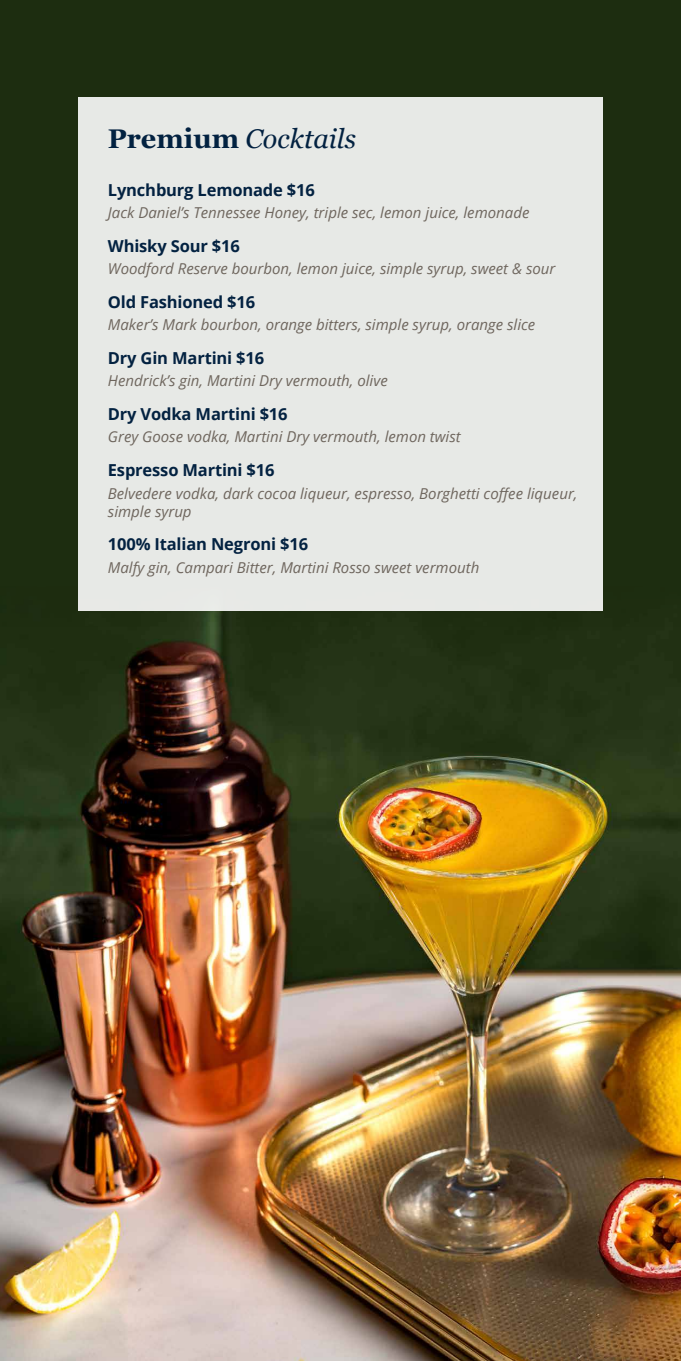
<style>
.page{position:relative;width:681px;height:1361px;background:#fff}
.page>*{position:absolute;margin:0;border:0;box-sizing:border-box;transform-origin:0 0}
.t1{font:italic 27px "Georgia";color:#002147}
.t2{font:700 16.5px "Open Sans";letter-spacing:-.01em;color:#002147}
.t3{font:italic 15px/18px "Open Sans";color:#786d67}
.s1{font-weight:700;font-style:normal}
</style>
<div class="page">
<img style="left:0;top:629px;width:680px;height:732px">
<div style="left:0;top:0;width:680px;height:629px;background:#1d2d10"></div>
<div style="left:78px;top:98px;width:524px;height:513px;background:#e7e9e6"></div>
<h1 class="t1" style="left:108px;top:119px;width:250px"><span class="s1">Premium</span> Cocktails</h1>
<p class="t2" style="left:108px;top:178px;width:208px">Lynchburg Lemonade $16</p>
<p class="t3" style="left:108px;top:203px;width:423px">Jack Daniel’s Tennessee Honey, triple sec, lemon juice, lemonade</p>
<p class="t2" style="left:108px;top:234px;width:133px">Whisky Sour $16</p>
<p class="t3" style="left:108px;top:259px;width:449px">Woodford Reserve bourbon, lemon juice, simple syrup, sweet &amp; sour</p>
<p class="t2" style="left:108px;top:290px;width:149px">Old Fashioned $16</p>
<p class="t3" style="left:108px;top:315px;width:429px">Maker’s Mark bourbon, orange bitters, simple syrup, orange slice</p>
<p class="t2" style="left:108px;top:346px;width:158px">Dry Gin Martini $16</p>
<p class="t3" style="left:108px;top:371px;width:281px">Hendrick’s gin, Martini Dry vermouth, olive</p>
<p class="t2" style="left:108px;top:402px;width:181px">Dry Vodka Martini $16</p>
<p class="t3" style="left:108px;top:427px;width:354px">Grey Goose vodka, Martini Dry vermouth, lemon twist</p>
<p class="t2" style="left:108px;top:459px;width:168px">Espresso Martini $16</p>
<p class="t3" style="left:108px;top:484px;width:471px">Belvedere vodka, dark cocoa liqueur, espresso, Borghetti coffee liqueur, simple syrup</p>
<p class="t2" style="left:108px;top:533px;width:201px">100% Italian Negroni $16</p>
<p class="t3" style="left:108px;top:558px;width:373px">Malfy gin, Campari Bitter, Martini Rosso sweet vermouth</p>
</div>
